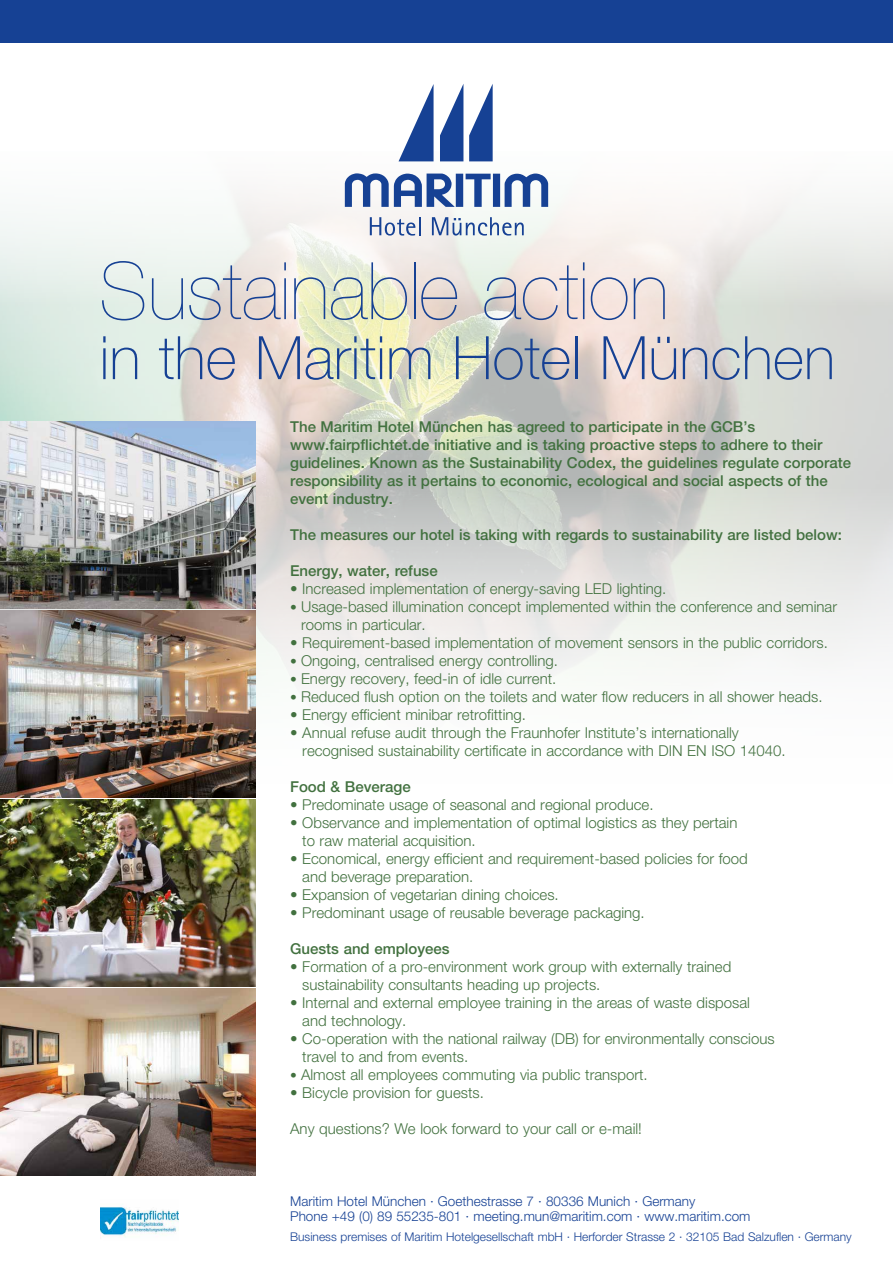
<style>
.page{position:relative;width:893px;height:1263px;background:#fff}
.page>*{position:absolute;margin:0;border:0;box-sizing:border-box;transform-origin:0 0}
.t1{font:200 79.5px "Helvetica Neue LT Pro";letter-spacing:-.005em;color:#164194}
.t2{font:100 60px "Helvetica Neue LT Pro";color:#164194}
.t3{font:300 15px/18px "Helvetica Neue LT Pro";color:#42713f}
.t4{font:500 15px/18px "Helvetica Neue LT Pro";color:#42713f}
.t5{font:300 13.5px/15px "Helvetica Neue LT Pro";color:#164194}
.t6{font:300 12px "Helvetica Neue LT Pro";color:#164194}
.s1{font-size:13.5px}
</style>
<div class="page">
<img style="left:0;top:151px;width:893px;height:654px">
<div style="left:0;top:0;width:893px;height:43px;background:#164194"></div>
<svg style="left:399px;top:84px;width:35px;height:77px"></svg>
<svg style="left:440px;top:85px;width:23px;height:76px"></svg>
<svg style="left:469px;top:84px;width:24px;height:77px"></svg>
<svg style="left:345px;top:173px;width:203px;height:34px"></svg>
<svg style="left:370px;top:217px;width:51px;height:19px"></svg>
<svg style="left:432px;top:217px;width:92px;height:19px"></svg>
<img style="left:100px;top:1206px;width:78px;height:32px">
<img style="left:0;top:989px;width:255px;height:187px">
<img style="left:0;top:610px;width:255px;height:187px">
<img style="left:0;top:421px;width:255px;height:187px">
<img style="left:0;top:799px;width:255px;height:187px">
<h1 class="t1" style="left:99px;top:245px;width:571px">Sustainable action</h1>
<h2 class="t2" style="left:99px;top:322px;width:737px">in the Maritim Hotel München</h2>
<p class="t4" style="left:290px;top:417px;width:562px">The Maritim Hotel München has agreed to participate in the GCB’s www.fairpflichtet.de initiative and is taking proactive steps to adhere to their guidelines. Known as the Sustainability Codex, the guidelines regulate corporate responsibility as it pertains to economic, ecological and social aspects of the event industry.</p>
<p class="t4" style="left:290px;top:525px;width:553px">The measures our hotel is taking with regards to sustainability are listed below:</p>
<p class="t4" style="left:290px;top:561px;width:149px">Energy, water, refuse</p>
<p class="t3" style="left:290px;top:579px;width:378px">• Increased implementation of energy-saving LED lighting.</p>
<p class="t3" style="left:301px;top:597px;width:537px;text-indent:-11px"><span class="s1">•</span> Usage-based illumination concept implemented within the conference and seminar rooms in particular.</p>
<p class="t3" style="left:290px;top:633px;width:539px">• Requirement-based implementation of movement sensors in the public corridors.</p>
<p class="t3" style="left:290px;top:651px;width:269px"><span class="s1">•</span> Ongoing, centralised energy controlling.</p>
<p class="t3" style="left:290px;top:669px;width:268px"><span class="s1">•</span> Energy recovery, feed-in of idle current.</p>
<p class="t3" style="left:290px;top:687px;width:534px"><span class="s1">•</span> Reduced flush option on the toilets and water flow reducers in all shower heads.</p>
<p class="t3" style="left:290px;top:705px;width:237px">• Energy efficient minibar retrofitting.</p>
<p class="t3" style="left:302px;top:723px;width:485px;text-indent:-12px">• Annual refuse audit through the Fraunhofer Institute’s internationally recognised sustainability certificate in accordance with DIN EN ISO 14040.</p>
<p class="t4" style="left:290px;top:777px;width:122px">Food &amp; Beverage</p>
<p class="t3" style="left:290px;top:795px;width:365px">• Predominate usage of seasonal and regional produce.</p>
<p class="t3" style="left:302px;top:813px;width:437px;text-indent:-12px">• Observance and implementation of optimal logistics as they pertain to raw material acquisition.</p>
<p class="t3" style="left:302px;top:849px;width:447px;text-indent:-12px">• Economical, energy efficient and requirement-based policies for food and beverage preparation.</p>
<p class="t3" style="left:290px;top:885px;width:270px">• Expansion of vegetarian dining choices.</p>
<p class="t3" style="left:290px;top:903px;width:356px">• Predominant usage of reusable beverage packaging.</p>
<p class="t4" style="left:290px;top:939px;width:161px">Guests and employees</p>
<p class="t3" style="left:302px;top:957px;width:431px;text-indent:-12px">• Formation of a pro-environment work group with externally trained sustainability consultants heading up projects.</p>
<p class="t3" style="left:302px;top:993px;width:449px;text-indent:-12px">• Internal and external employee training in the areas of waste disposal and technology.</p>
<p class="t3" style="left:302px;top:1029px;width:474px;text-indent:-12px">• Co-operation with the national railway (DB) for environmentally conscious travel to and from events.</p>
<p class="t3" style="left:290px;top:1065px;width:359px"><span class="s1">•</span> Almost all employees commuting via public transport.</p>
<p class="t3" style="left:290px;top:1083px;width:195px">• Bicycle provision for guests.</p>
<p class="t3" style="left:290px;top:1119px;width:353px">Any questions? We look forward to your call or e-mail!</p>
<p class="t5" style="left:290px;top:1194px;width:462px">Maritim Hotel München · Goethestrasse 7 · 80336 Munich · Germany<br>Phone +49 (0) 89 55235-801 · meeting.mun@maritim.com · www.maritim.com</p>
<p class="t6" style="left:290px;top:1229px;width:563px">Business premises of Maritim Hotelgesellschaft mbH · Herforder Strasse 2 · 32105 Bad Salzuflen · Germany</p>
</div>
